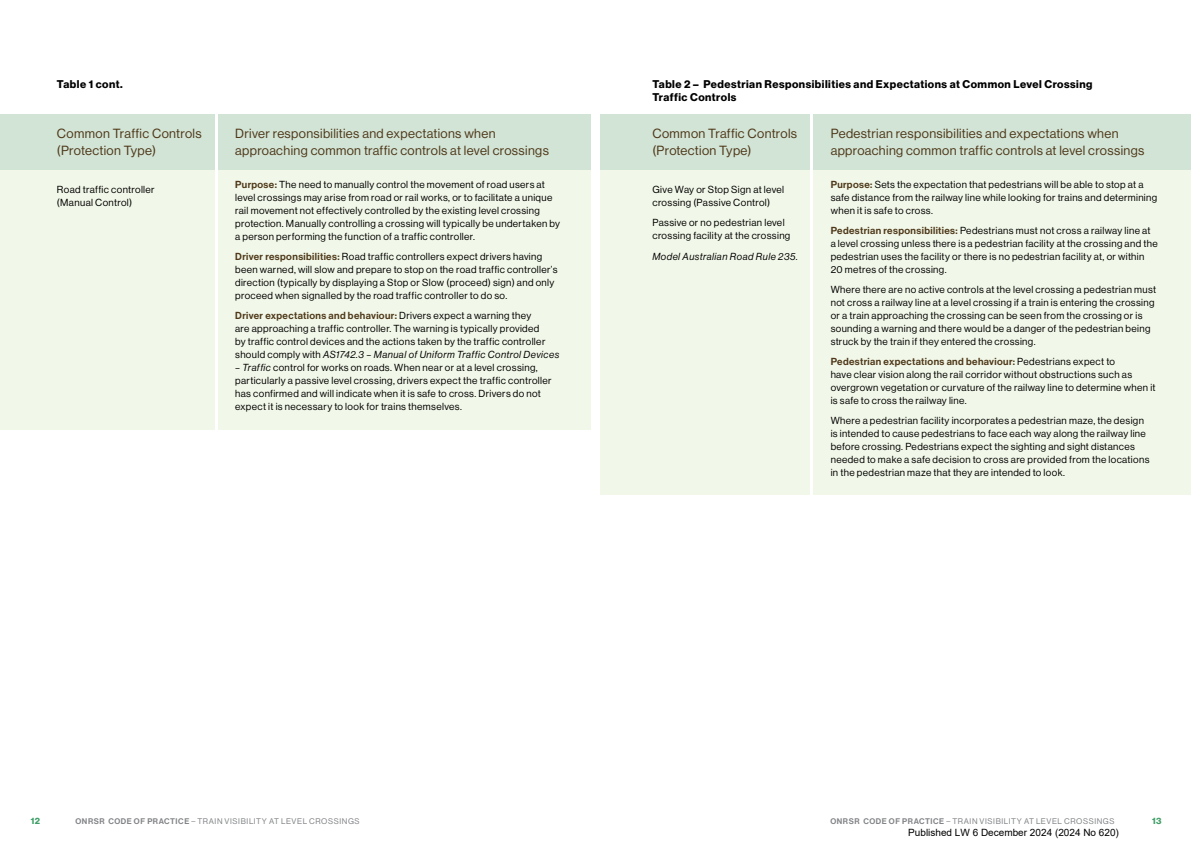
<style>
.page{position:relative;width:1191px;height:842px;background:#fff}
.page>*{position:absolute;margin:0;border:0;box-sizing:border-box;transform-origin:0 0}
.t1{font:13px/17px "N Haas Grotesk DS Pro 55 Rg";letter-spacing:.025em;color:#4e3819}
.t2{font:11px/13px "N Haas Grotesk DS Pro 75 Bd";letter-spacing:.045em;color:#000}
.t3{font:10px/13px "N Haas Grotesk DS Pro 55 Rg";letter-spacing:.035em;color:#000}
.t4{font:10px "N Haas Grotesk DS Pro 65 Md";letter-spacing:.035em;color:#4e3819}
.t5{font:10px "N Haas Grotesk DS Pro 56 It";letter-spacing:.045em;color:#000}
.t6{font:10px "Arial";color:#000}
.t7{font:9px "N Haas Grotesk DS Pro 75 Bd";color:#409f68}
.t8{font:8px "N Haas Grotesk DS Pro 55 Rg";letter-spacing:.08em;color:#808285}
.s1{font-family:"N Haas Grotesk DS Pro 65 Md";color:#4e3819}
.s2{font-family:"N Haas Grotesk DS Pro 55 Rg";color:#000}
.s3{font-family:"N Haas Grotesk DS Pro 55 Rg"}
.s4{font-family:"N Haas Grotesk DS Pro 56 It"}
.s5{font-family:"N Haas Grotesk DS Pro 65 Md"}
</style>
<div class="page">
<div style="left:218px;top:169px;width:377px;height:260px;background:#f2f8e9"></div>
<div style="left:814px;top:136px;width:377px;height:359px;background:#f2f8e9"></div>
<div style="left:218px;top:115px;width:377px;height:55px;background:#d2e4d6"></div>
<div style="left:814px;top:115px;width:377px;height:55px;background:#d2e4d6"></div>
<div style="left:0;top:169px;width:214px;height:260px;background:#f2f8e9"></div>
<div style="left:595px;top:136px;width:214px;height:359px;background:#f2f8e9"></div>
<div style="left:0;top:115px;width:214px;height:55px;background:#d2e4d6"></div>
<div style="left:595px;top:115px;width:214px;height:55px;background:#d2e4d6"></div>
<div style="left:591px;top:0;width:9px;height:842px;background:#fff"></div>
<p class="t2" style="left:57px;top:78px;width:67px">Table 1 cont.</p>
<p class="t2" style="left:652px;top:78px;width:441px">Table 2 – Pedestrian Responsibilities and Expectations at Common Level Crossing<br>Traffic Controls</p>
<h1 class="t1" style="left:57px;top:125px;width:146px">Common Traffic Controls (Protection Type)</h1>
<h1 class="t1" style="left:652px;top:125px;width:146px">Common Traffic Controls (Protection Type)</h1>
<h1 class="t1" style="left:235px;top:125px;width:315px">Driver responsibilities and expectations when approaching common traffic controls at level crossings</h1>
<h1 class="t1" style="left:830px;top:125px;width:315px">Pedestrian responsibilities and expectations when approaching common traffic controls at level crossings</h1>
<p class="t3" style="left:235px;top:178px;width:326px"><span class="s1">Purpose:</span> The need to manually control the movement of road users at level crossings may arise from road or rail works, or to facilitate a unique rail movement not effectively controlled by the existing level crossing protection. Manually controlling a crossing will typically be undertaken by a person performing the function of a traffic controller.</p>
<p class="t3" style="left:235px;top:250px;width:324px"><span class="s1">Driver responsibilities:</span> Road traffic controllers expect drivers having been warned, will slow and prepare to stop on the road traffic controller’s direction (typically by displaying a Stop or Slow (proceed) sign) and only proceed when signalled by the road traffic controller to do so.</p>
<p class="t4" style="left:235px;top:310px;width:297px">Driver expectations and behaviour: <span class="s2">Drivers expect a warning they</span></p>
<p class="t3" style="left:235px;top:322px;width:312px">are approaching a traffic controller. The warning is typically provided by traffic control devices and the actions taken by the traffic controller</p>
<p class="t5" style="left:235px;top:349px;width:326px"><span class="s3">should comply with</span> AS1742.3 – Manual of Uniform Traffic Control Devices</p>
<p class="t3" style="left:235px;top:361px;width:318px"><span class="s4">– Traffic</span> control for works on roads. When near or at a level crossing, particularly a passive level crossing, drivers expect the traffic controller has confirmed and will indicate when it is safe to cross. Drivers do not expect it is necessary to look for trains themselves.</p>
<p class="t3" style="left:830px;top:178px;width:328px"><span class="s1">Purpose:</span> Sets the expectation that pedestrians will be able to stop at a safe distance from the railway line while looking for trains and determining when it is safe to cross.</p>
<p class="t3" style="left:830px;top:224px;width:328px"><span class="s1">Pedestrian responsibilities:</span> Pedestrians must not cross a railway line at a level crossing unless there is a pedestrian facility at the crossing and the pedestrian uses the facility or there is no pedestrian facility at, or within 20 metres of the crossing.</p>
<p class="t3" style="left:830px;top:283px;width:327px">Where there are no active controls at the level crossing a pedestrian must not cross a railway line at a level crossing if a train is entering the crossing or a train approaching the crossing can be seen from the crossing or is sounding a warning and there would be a danger of the pedestrian being struck by the train if they entered the crossing.</p>
<p class="t4" style="left:830px;top:356px;width:286px">Pedestrian expectations and behaviour: <span class="s2">Pedestrians expect to</span></p>
<p class="t3" style="left:830px;top:368px;width:326px">have clear vision along the rail corridor without obstructions such as overgrown vegetation or curvature of the railway line to determine when it is safe to cross the railway line.</p>
<p class="t3" style="left:830px;top:414px;width:320px">Where a pedestrian facility incorporates a pedestrian maze, the design is intended to cause pedestrians to face each way along the railway line before crossing. Pedestrians expect the sighting and sight distances needed to make a safe decision to cross are provided from the locations in the pedestrian maze that they are intended to look.</p>
<p class="t3" style="left:57px;top:183px;width:99px">Road traffic controller (Manual Control)</p>
<p class="t3" style="left:652px;top:183px;width:133px">Give Way or Stop Sign at level crossing (Passive Control)</p>
<p class="t3" style="left:652px;top:217px;width:139px">Passive or no pedestrian level crossing facility at the crossing</p>
<p class="t5" style="left:652px;top:250px;width:147px">Model Australian Road Rule 235.</p>
<p class="t7" style="left:31px;top:816px;width:11px">12</p>
<p class="t8" style="left:75px;top:816px;width:286px"><span class="s5">ONRSR CODE OF PRACTICE</span> – TRAIN VISIBILITY AT LEVEL CROSSINGS</p>
<p class="t8" style="left:830px;top:816px;width:286px"><span class="s5">ONRSR CODE OF PRACTICE</span> – TRAIN VISIBILITY AT LEVEL CROSSINGS</p>
<p class="t7" style="left:1152px;top:816px;width:11px">13</p>
<p class="t6" style="left:908px;top:826px;width:212px">Published LW 6 December 2024 (2024 No 620)</p>
</div>
